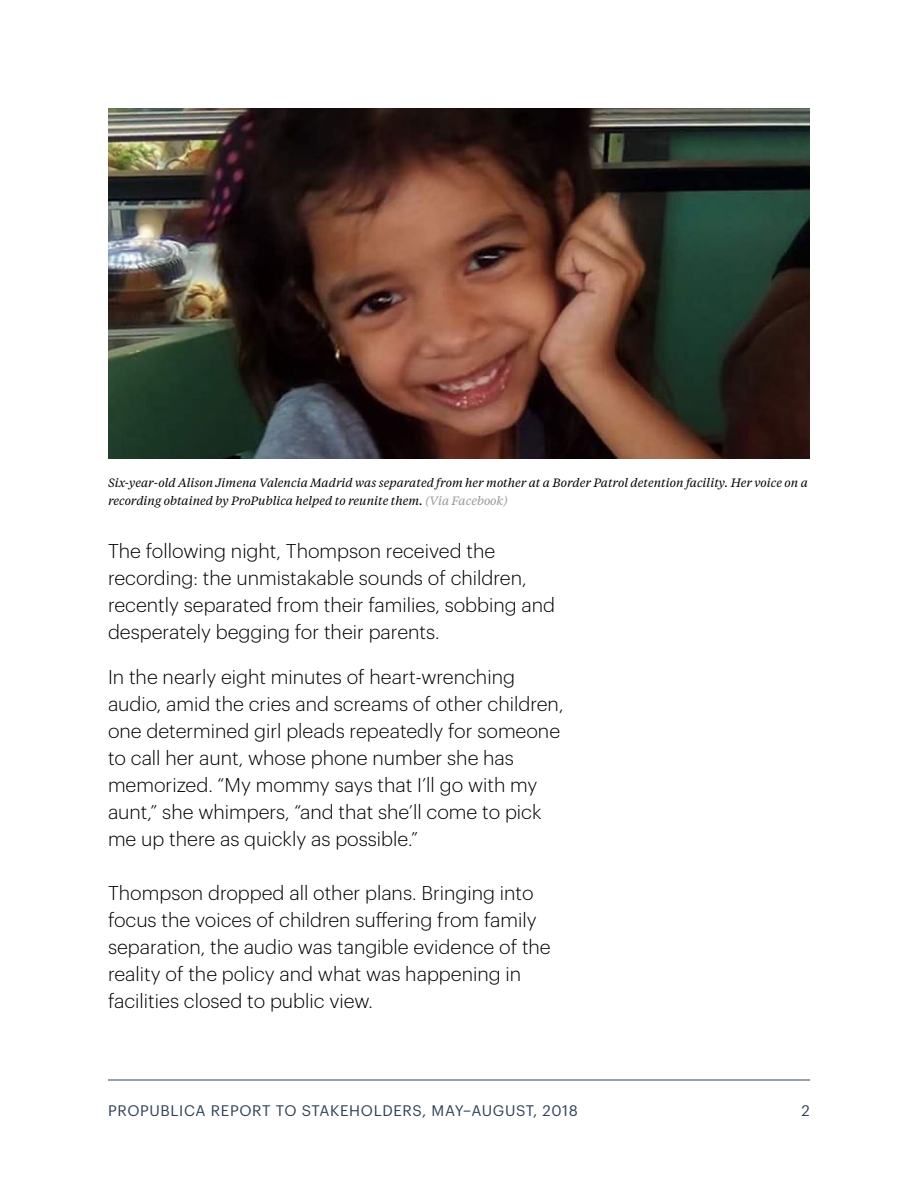
<style>
.page{position:relative;width:918px;height:1188px;background:#fff}
.page>*{position:absolute;margin:0;border:0;box-sizing:border-box;transform-origin:0 0}
.t1{font:300 19.5px/27px "Graphik";color:#000}
.t2{font:15px "Graphik";letter-spacing:.045em;color:#304154}
.t3{font:italic 12px/18px "Tiempos Text";color:#000}
.s1{color:#939598}
</style>
<div class="page">
<hr style="left:108px;top:1080px;width:702px;height:1px;background:#304154">
<img style="left:108px;top:108px;width:702px;height:351px">
<p class="t3" style="left:108px;top:473px;width:701px">Six-year-old Alison Jimena Valencia Madrid was separated from her mother at a Border Patrol detention facility. Her voice on a recording obtained by ProPublica helped to reunite them. <span class="s1">(Via Facebook)</span></p>
<p class="t1" style="left:108px;top:536px;width:449px">The following night, Thompson received the recording: the unmistakable sounds of children, recently separated from their families, sobbing and desperately begging for their parents.</p>
<p class="t1" style="left:108px;top:662px;width:457px">In the nearly eight minutes of heart-wrenching audio, amid the cries and screams of other children, one determined girl pleads repeatedly for someone to call her aunt, whose phone number she has memorized. “My mommy says that I’ll go with my aunt,” she whimpers, “and that she’ll come to pick me up there as quickly as possible.”</p>
<p class="t1" style="left:108px;top:878px;width:444px">Thompson dropped all other plans. Bringing into focus the voices of children suffering from family separation, the audio was tangible evidence of the reality of the policy and what was happening in facilities closed to public view.</p>
<p class="t2" style="left:108px;top:1099px;width:471px">PROPUBLICA REPORT TO STAKEHOLDERS, MAY–AUGUST, 2018</p>
<p class="t2" style="left:802px;top:1099px;width:10px">2</p>
</div>
